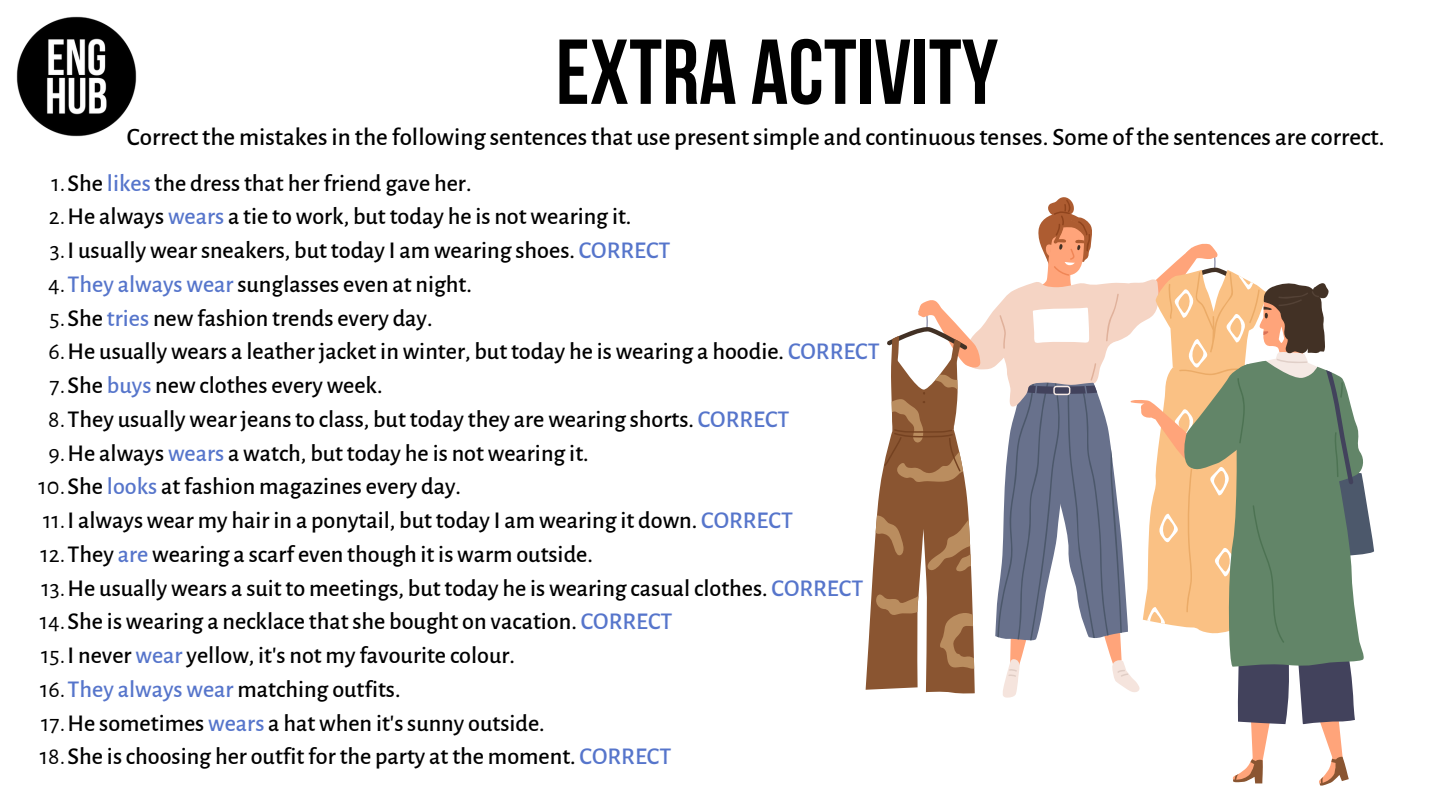
<style>
.page{position:relative;width:1440px;height:810px;background:#fff}
.page>*{position:absolute;margin:0;border:0;box-sizing:border-box;transform-origin:0 0}
.t1{font:91.9px "Bebas Neue Cyrillic";color:#000}
.t2{font:500 25px "Alegreya Sans";color:#000}
.t3{font:500 24.1px "Alegreya Sans";color:#000}
.s1{font-weight:400}
.s2{color:#5675cb}
</style>
<div class="page">
<img style="left:16px;top:16px;width:121px;height:121px">
<svg style="left:866px;top:197px;width:508px;height:589px"></svg>
<h1 class="t1" style="left:556px;top:35px;width:444px">EXTRA ACTIVITY</h1>
<p class="t2" style="left:127px;top:125px;width:1259px">Correct the mistakes in the following sentences that use present simple and continuous tenses. Some ofthe sentences are correct.</p>
<p class="t3" style="left:51px;top:171px;width:422px"><span class="s1">1.</span>She <span class="s2">likes</span> the dress that her friend gave her.</p>
<p class="t3" style="left:49px;top:205px;width:584px"><span class="s1">2.</span>He always <span class="s2">wears</span> a tie to work, but today he is not wearing it.</p>
<p class="t3" style="left:50px;top:239px;width:622px"><span class="s1">3.</span>I usually wear sneakers, but today I am wearing shoes. <span class="s2">CORRECT</span></p>
<p class="t3" style="left:48px;top:273px;width:425px"><span class="s1">4.</span><span class="s2">They always wear</span> sunglasses even at night.</p>
<p class="t3" style="left:50px;top:306px;width:385px"><span class="s1">5.</span>She <span class="s2">tries</span> new fashion trends every day.</p>
<p class="t3" style="left:48px;top:340px;width:833px"><span class="s1">6.</span>He usually wears a leather jacket in winter, but today he is wearing a hoodie. <span class="s2">CORRECT</span></p>
<p class="t3" style="left:50px;top:374px;width:334px"><span class="s1">7.</span>She <span class="s2">buys</span> new clothes every week.</p>
<p class="t3" style="left:48px;top:408px;width:743px"><span class="s1">8.</span>They usually wear jeans to class, but today they are wearing shorts. <span class="s2">CORRECT</span></p>
<p class="t3" style="left:48px;top:441px;width:542px"><span class="s1">9.</span>He always <span class="s2">wears</span> a watch, but today he is not wearing it.</p>
<p class="t3" style="left:39px;top:475px;width:424px"><span class="s1">10.</span>She <span class="s2">looks</span> at fashion magazines every day.</p>
<p class="t3" style="left:43px;top:509px;width:751px"><span class="s1">11.</span>I always wear my hair in a ponytail, but today I am wearing it down. <span class="s2">CORRECT</span></p>
<p class="t3" style="left:40px;top:543px;width:554px"><span class="s1">12.</span>They <span class="s2">are</span> wearing a scarf even though it is warm outside.</p>
<p class="t3" style="left:41px;top:576px;width:823px"><span class="s1">13.</span>He usually wears a suit to meetings, but today he is wearing casual clothes. <span class="s2">CORRECT</span></p>
<p class="t3" style="left:40px;top:610px;width:634px"><span class="s1">14.</span>She is wearing a necklace that she bought on vacation. <span class="s2">CORRECT</span></p>
<p class="t3" style="left:41px;top:644px;width:475px"><span class="s1">15.</span>I never <span class="s2">wear</span> yellow, it's not my favourite colour.</p>
<p class="t3" style="left:40px;top:678px;width:362px"><span class="s1">16.</span><span class="s2">They always wear</span> matching outfits.</p>
<p class="t3" style="left:41px;top:711px;width:505px"><span class="s1">17.</span>He sometimes <span class="s2">wears</span> a hat when it's sunny outside.</p>
<p class="t3" style="left:40px;top:745px;width:633px"><span class="s1">18.</span>She is choosing her outfit for the party at the moment. <span class="s2">CORRECT</span></p>
</div>
